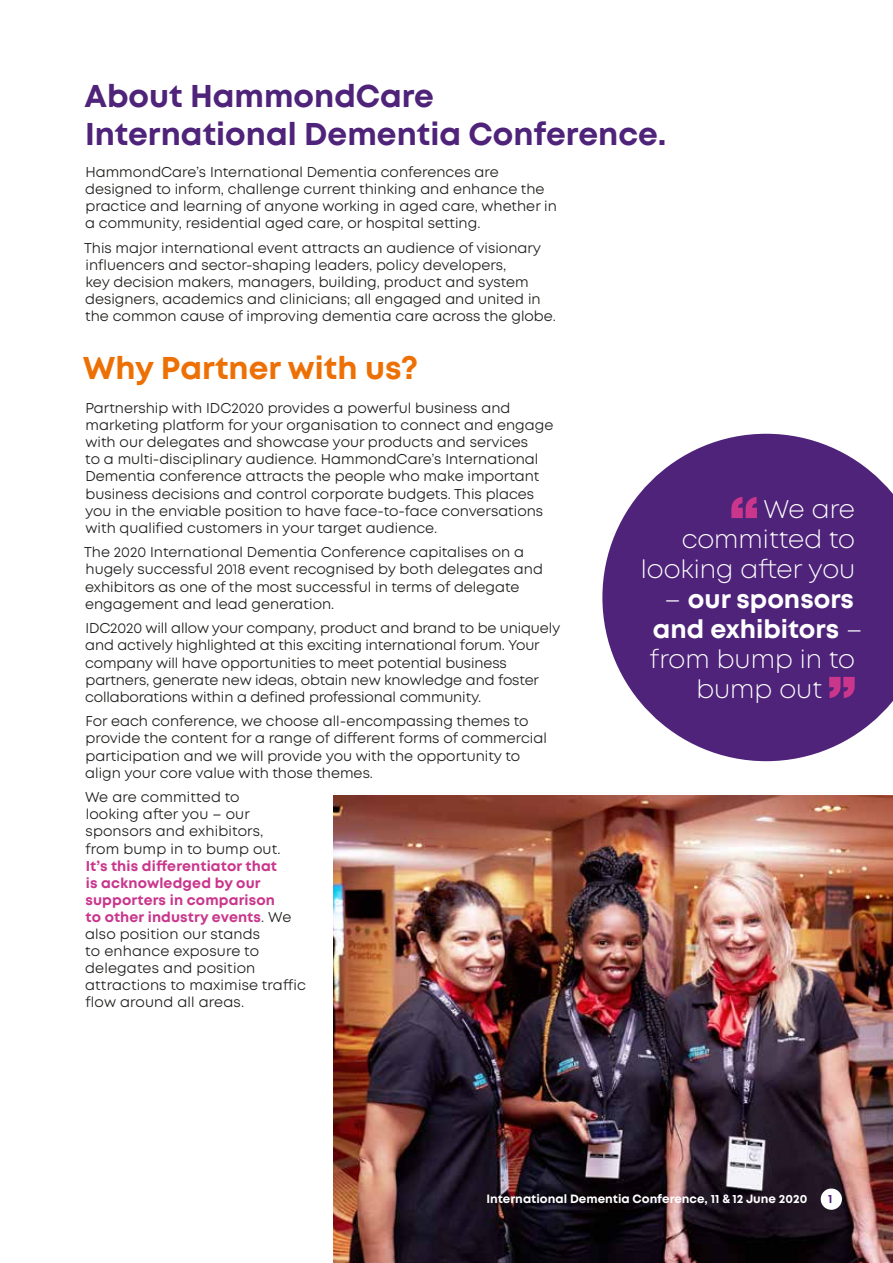
<style>
.page{position:relative;width:893px;height:1263px;background:#fff}
.page>*{position:absolute;margin:0;border:0;box-sizing:border-box;transform-origin:0 0}
.t1{font:700 31.5px/37.5px "Mont";color:#4e2379}
.t2{font:700 31.5px "Mont";color:#ed7004}
.t3{font:700 25.5px/30px "Mont";color:#fff;text-align:center}
.t4{font:300 25.5px/30px "Mont";color:#fff;text-align:right}
.t5{font:14.25px/17.1px "Mont";color:#1d1d1b}
.t6{font:700 12px "Mont";color:#fff}
.t7{font:700 12px "Mont";color:#4e2379}
.s1{font-weight:700;color:#c9368c}
.s2{font-weight:300}
</style>
<div class="page">
<img style="left:333px;top:795px;width:560px;height:468px">
<div style="left:821px;top:1188px;width:21px;height:22px;background:#fff;border-radius:50%"></div>
<svg style="left:602px;top:434px;width:291px;height:327px;fill:#4e2379"></svg>
<svg style="left:731px;top:497px;width:26px;height:21px"></svg>
<svg style="left:829px;top:677px;width:26px;height:21px"></svg>
<h1 class="t1" style="left:84px;top:77px;width:583px">About HammondCare<br>International Dementia Conference.</h1>
<p class="t5" style="left:85px;top:163px;width:473px">HammondCare’s International Dementia conferences are designed to inform, challenge current thinking and enhance the practice and learning of anyone working in aged care, whether in a community, residential aged care, or hospital setting.</p>
<p class="t5" style="left:84px;top:239px;width:473px">This major international event attracts an audience of visionary influencers and sector-shaping leaders, policy developers,<br>key decision makers, managers, building, product and system designers, academics and clinicians; all engaged and united in the common cause of improving dementia care across the globe.</p>
<h1 class="t2" style="left:83px;top:347px;width:337px">Why Partner with us?</h1>
<p class="t5" style="left:85px;top:400px;width:470px">Partnership with IDC2020 provides a powerful business and marketing platform for your organisation to connect and engage with our delegates and showcase your products and services<br>to a multi-disciplinary audience. HammondCare’s International Dementia conference attracts the people who make important business decisions and control corporate budgets. This places you in the enviable position to have face-to-face conversations with qualified customers in your target audience.</p>
<p class="t5" style="left:84px;top:544px;width:460px">The 2020 International Dementia Conference capitalises on a hugely successful 2018 event recognised by both delegates and exhibitors as one of the most successful in terms of delegate engagement and lead generation.</p>
<p class="t5" style="left:85px;top:620px;width:477px">IDC2020 will allow your company, product and brand to be uniquely and actively highlighted at this exciting international forum. Your company will have opportunities to meet potential business partners, generate new ideas, obtain new knowledge and foster collaborations within a defined professional community.</p>
<p class="t5" style="left:85px;top:713px;width:463px">For each conference, we choose all-encompassing themes to provide the content for a range of different forms of commercial participation and we will provide you with the opportunity to align your core value with those themes.</p>
<p class="t5" style="left:85px;top:789px;width:197px">We are committed to looking after you – our sponsors and exhibitors, from bump in to bump out.</p>
<p class="t5" style="left:85px;top:857px;width:222px"><span class="s1">It’s this differentiator that<br>is acknowledged by our supporters in comparison<br>to other industry events</span>. We also position our stands<br>to enhance exposure to delegates and position attractions to maximise traffic flow around all areas.</p>
<h2 class="t4" style="left:641px;top:494px;width:216px">We are committed to looking after you</h2>
<h2 class="t3" style="left:650px;top:584px;width:214px"><span class="s2">–</span> our sponsors and exhibitors <span class="s2">– from bump in to bump out</span></h2>
<p class="t6" style="left:486px;top:1191px;width:322px">International Dementia Conference, 11 &amp; 12 June 2020</p>
<p class="t7" style="left:828px;top:1191px;width:6px">1</p>
</div>
